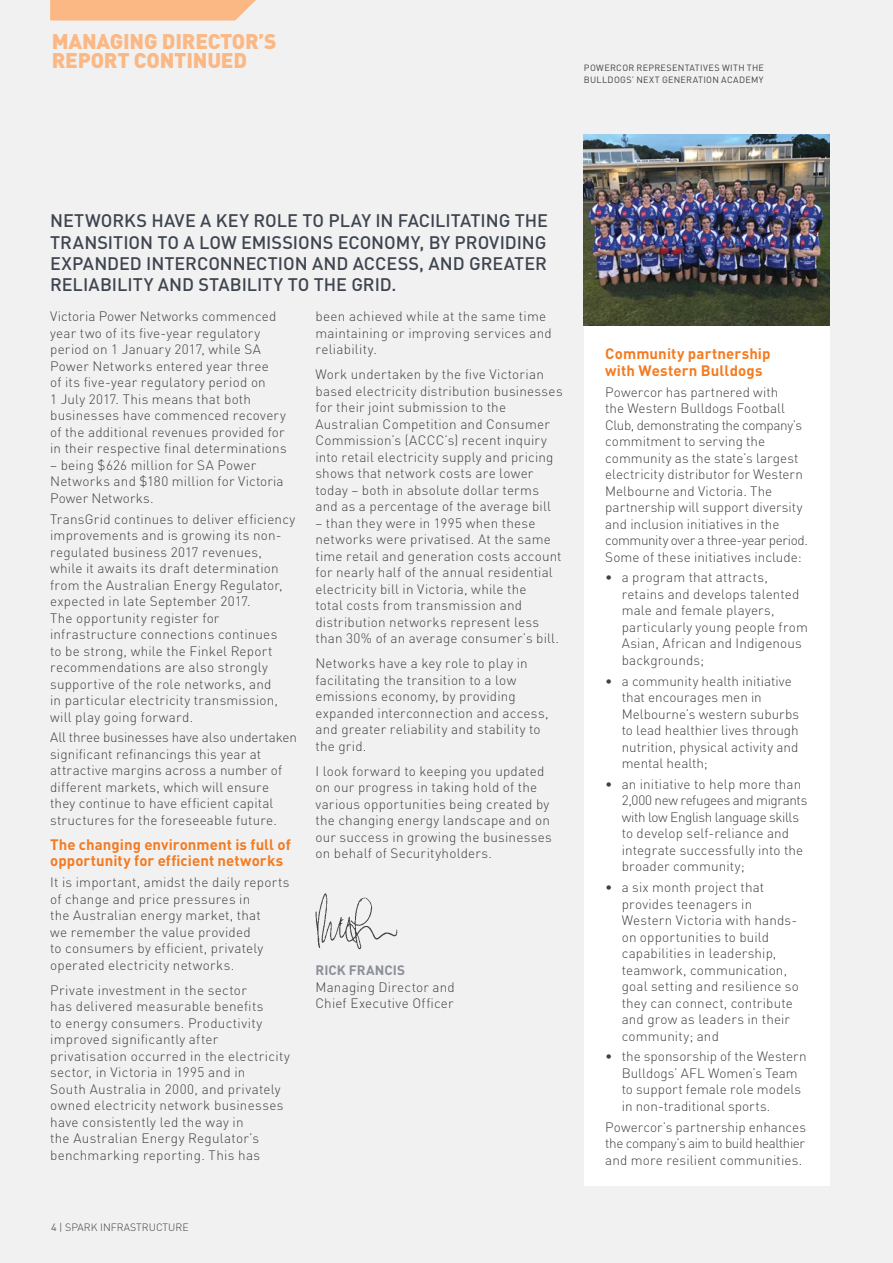
<style>
.page{position:relative;width:893px;height:1263px;background:#f1f1f2}
.page>*{position:absolute;margin:0;border:0;box-sizing:border-box;transform-origin:0 0}
.t1{font:900 21px/19.5px "DIN";letter-spacing:-.01em;color:#fbb885}
.t2{font:500 18px/21px "DIN";color:#3f454f;text-align:justify}
.t3{font:700 15px/16.5px "DIN";letter-spacing:.005em;color:#f47b20}
.t4{font:300 13.5px/16.5px "DIN";letter-spacing:.015em;color:#414042}
.t5{font:700 13.5px "DIN";color:#8c8f98}
.t6{font:300 10.5px "DIN";color:#414042}
.t7{font:9px/12px "DIN";letter-spacing:.035em;color:#414042}
.s1{font-weight:500;color:#808285}
</style>
<div class="page">
<svg style="left:50px;top:0;width:206px;height:21px"></svg>
<img style="left:315px;top:893px;width:83px;height:57px">
<div style="left:584px;top:326px;width:245px;height:860px;background:#fff"></div>
<img style="left:584px;top:134px;width:245px;height:192px">
<h1 class="t1" style="left:52px;top:30px;width:226px">MANAGING DIRECTOR’S<br>REPORT CONTINUED</h1>
<p class="t7" style="left:584px;top:62px;width:182px">POWERCOR REPRESENTATIVES WITH THE<br>BULLDOGS’ NEXT GENERATION ACADEMY</p>
<h2 class="t2" style="left:50px;top:210px;width:499px">NETWORKS HAVE A KEY ROLE TO PLAY IN FACILITATING THE TRANSITION TO A LOW EMISSIONS ECONOMY, BY PROVIDING EXPANDED INTERCONNECTION AND ACCESS, AND GREATER RELIABILITY AND STABILITY TO THE GRID.</h2>
<p class="t4" style="left:50px;top:308px;width:238px">Victoria Power Networks commenced year two of its five-year regulatory period on 1 January 2017, while SA Power Networks entered year three<br>of its five-year regulatory period on<br>1 July 2017. This means that both businesses have commenced recovery of the additional revenues provided for in their respective final determinations</p>
<p class="t4" style="left:50px;top:456px;width:235px">– being $626 million for SA Power<br>Networks and $180 million for Victoria<br>Power Networks.</p>
<p class="t4" style="left:50px;top:510px;width:247px">TransGrid continues to deliver efficiency improvements and is growing its non&shy;regulated business 2017 revenues, while it awaits its draft determination from the Australian Energy Regulator, expected in late September 2017.<br>The opportunity register for infrastructure connections continues<br>to be strong, while the Finkel Report recommendations are also strongly supportive of the role networks, and<br>in particular electricity transmission, will play going forward.</p>
<p class="t4" style="left:50px;top:729px;width:248px">All three businesses have also undertaken significant refinancings this year at attractive margins across a number of different markets, which will ensure they continue to have efficient capital structures for the foreseeable future.</p>
<p class="t3" style="left:50px;top:835px;width:242px">The changing environment is full of opportunity for efficient networks</p>
<p class="t4" style="left:50px;top:874px;width:241px">It is important, amidst the daily reports of change and price pressures in<br>the Australian energy market, that<br>we remember the value provided<br>to consumers by efficient, privately operated electricity networks.</p>
<p class="t4" style="left:50px;top:981px;width:241px">Private investment in the sector<br>has delivered measurable benefits<br>to energy consumers. Productivity improved significantly after privatisation occurred in the electricity sector, in Victoria in 1995 and in<br>South Australia in 2000, and privately owned electricity network businesses have consistently led the way in<br>the Australian Energy Regulator’s benchmarking reporting. This has</p>
<p class="t4" style="left:315px;top:308px;width:238px">been achieved while at the same time maintaining or improving services and reliability.</p>
<p class="t4" style="left:315px;top:366px;width:249px">Work undertaken by the five Victorian based electricity distribution businesses for their joint submission to the Australian Competition and Consumer Commission’s (ACCC’s) recent inquiry into retail electricity supply and pricing shows that network costs are lower today – both in absolute dollar terms and as a percentage of the average bill</p>
<p class="t4" style="left:315px;top:514px;width:248px">– than they were in 1995 when these networks were privatised. At the same time retail and generation costs account for nearly half of the annual residential electricity bill in Victoria, while the<br>total costs from transmission and distribution networks represent less than 30% of an average consumer’s bill.</p>
<p class="t4" style="left:315px;top:655px;width:235px">Networks have a key role to play in facilitating the transition to a low emissions economy, by providing expanded interconnection and access, and greater reliability and stability to the grid.</p>
<p class="t4" style="left:315px;top:762px;width:238px">I look forward to keeping you updated on our progress in taking hold of the various opportunities being created by the changing energy landscape and on our success in growing the businesses on behalf of Securityholders.</p>
<p class="t5" style="left:315px;top:961px;width:91px">RICK FRANCIS</p>
<p class="t4" style="left:315px;top:978px;width:141px">Managing Director and<br>Chief Executive Officer</p>
<p class="t6" style="left:51px;top:1221px;width:139px"><span class="s1">4</span> | SPARK INFRASTRUCTURE</p>
<p class="t3" style="left:605px;top:345px;width:167px">Community partnership with Western Bulldogs</p>
<p class="t4" style="left:605px;top:383px;width:204px">Powercor has partnered with<br>the Western Bulldogs Football<br>Club, demonstrating the company’s commitment to serving the community as the state’s largest electricity distributor for Western<br>Melbourne and Victoria. The partnership will support diversity and inclusion initiatives in the community over a three-year period.<br>Some of these initiatives include:</p>
<p class="t4" style="left:622px;top:569px;width:188px;text-indent:-16px">• a program that attracts, retains and develops talented male and female players, particularly young people from<br>Asian, African and Indigenous backgrounds;</p>
<p class="t4" style="left:622px;top:672px;width:179px;text-indent:-16px">• a community health initiative that encourages men in<br>Melbourne’s western suburbs to lead healthier lives through nutrition, physical activity and mental health;</p>
<p class="t4" style="left:622px;top:776px;width:187px;text-indent:-16px">• an initiative to help more than<br>2,000 new refugees and migrants with low English language skills to develop self-reliance and integrate successfully into the broader community;</p>
<p class="t4" style="left:622px;top:879px;width:179px;text-indent:-16px">• a six month project that provides teenagers in<br>Western Victoria with hands&shy;on opportunities to build capabilities in leadership, teamwork, communication, goal setting and resilience so they can connect, contribute and grow as leaders in their community; and</p>
<p class="t4" style="left:622px;top:1048px;width:186px;text-indent:-16px">• the sponsorship of the Western<br>Bulldogs’ AFL Women’s Team to support female role models in non-traditional sports.</p>
<p class="t4" style="left:605px;top:1118px;width:202px;text-align:justify">Powercor’s partnership enhances the company’s aim to build healthier and more resilient communities.</p>
</div>
